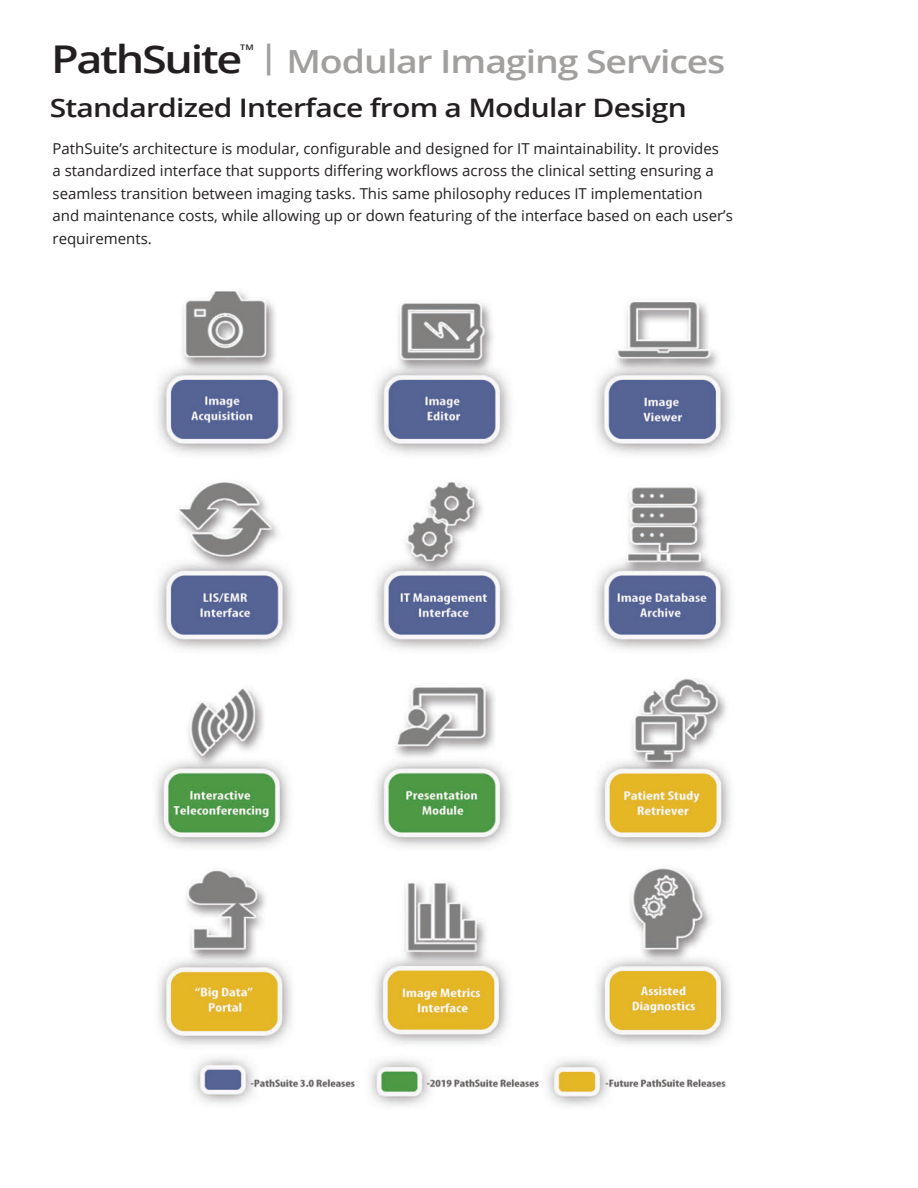
<style>
.page{position:relative;width:918px;height:1188px;background:#fff}
.page>*{position:absolute;margin:0;border:0;box-sizing:border-box;transform-origin:0 0}
.t1{font:600 38.25px "Open Sans";letter-spacing:-.05em;color:#231f20;scale:1.18 1}
.t2{font:600 31.8px "Open Sans";letter-spacing:-.03em;color:#a2a09e;scale:1.18 1}
.t3{font:600 25.5px "Open Sans";letter-spacing:-.025em;color:#231f20;scale:1.18 1}
.t4{font:15px/22.5px "Open Sans";color:#231f20}
.t5{font:600 7.65px "Open Sans";color:#231f20;scale:1.18 1}
</style>
<div class="page">
<img style="left:156px;top:291px;width:575px;height:815px">
<h1 class="t1" style="left:51px;top:33px;width:164px">PathSuite</h1>
<p class="t5" style="left:240px;top:42px;width:13px">TM</p>
<h2 class="t2" style="left:258px;top:39px;width:397px">| Modular Imaging Services</h2>
<h3 class="t3" style="left:50px;top:91px;width:542px">Standardized Interface from a Modular Design</h3>
<p class="t4" style="left:53px;top:137px;width:682px">PathSuite’s architecture is modular, configurable and designed for IT maintainability. It provides<br>a standardized interface that supports differing workflows across the clinical setting ensuring a seamless transition between imaging tasks. This same philosophy reduces IT implementation and maintenance costs, while allowing up or down featuring of the interface based on each user’s requirements.</p>
</div>
